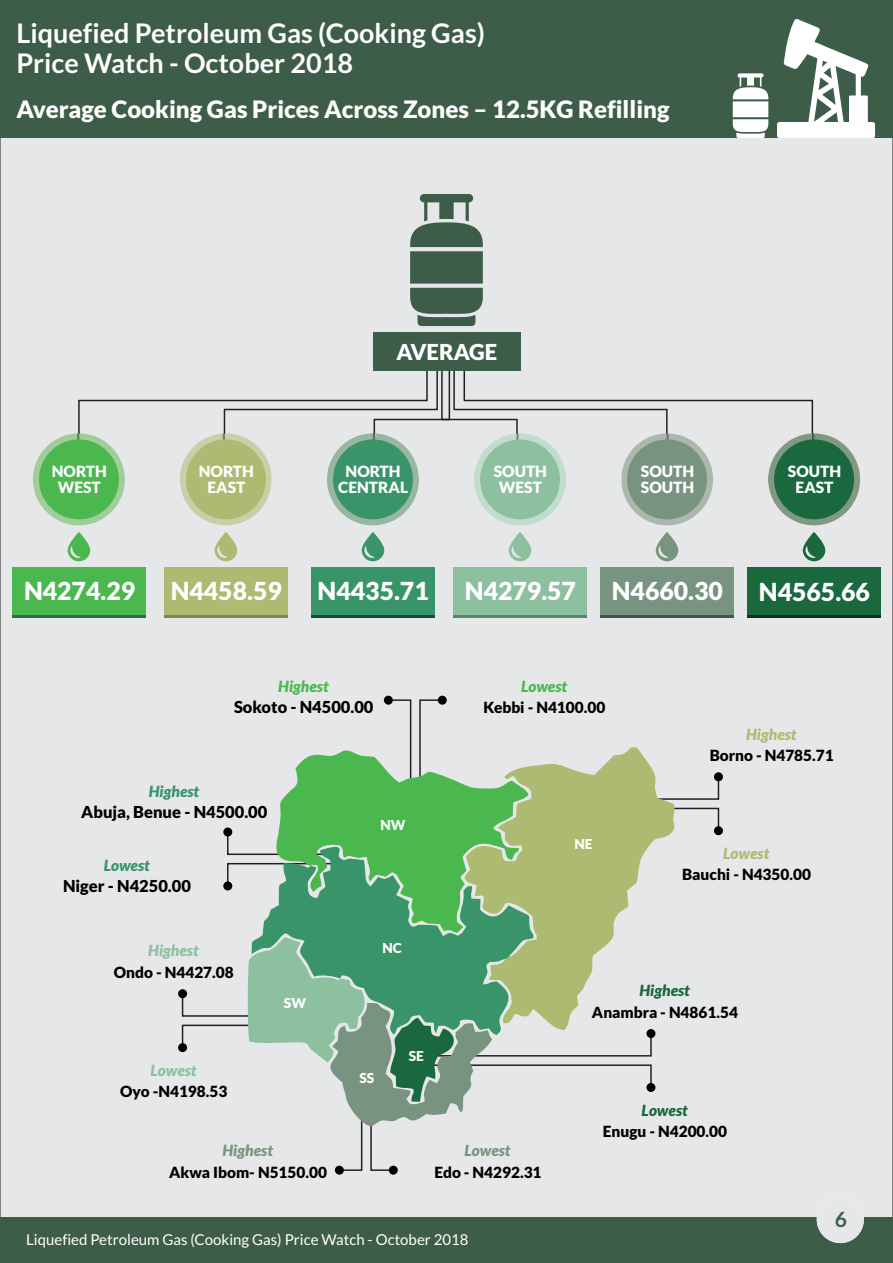
<style>
.page{position:relative;width:893px;height:1263px;background:#fff}
.page>*{position:absolute;margin:0;border:0;box-sizing:border-box;transform-origin:0 0}
.t1{font:700 27px/29.2px "Lato";color:#fff}
.t2{font:900 24.9px "Lato";color:#fff}
.t3{font:900 24px "Lato";color:#fff}
.t4{font:900 22.05px "Lato";color:#fff}
.t5{font:700 21px "Lato";color:#3d5d48}
.t6{font:900 16.5px "Lato";color:#000}
.t7{font:900 15.6px/16.5px "Lato";color:#fff;text-align:center}
.t8{font:900 15.45px "Lato";color:#000}
.t9{font:italic 900 15.45px "Lato";color:#acbb71}
.t10{font:italic 900 15.45px "Lato";color:#8dc09f}
.t11{font:italic 900 15.45px "Lato";color:#789480}
.t12{font:italic 900 15.45px "Lato";color:#19683e}
.t13{font:italic 900 15.45px "Lato";color:#399469}
.t14{font:italic 900 15.45px "Lato";color:#4ab84f}
.t15{font:15px "Lato";color:#fff}
.t16{font:900 13.65px "Lato";color:#fff}
</style>
<div class="page">
<div style="left:0;top:138px;width:893px;height:1080px;background:#e6e7e9"></div>
<svg style="left:675px;top:807px;width:45px;height:23px"></svg>
<svg style="left:675px;top:777px;width:45px;height:23px"></svg>
<div style="left:714px;top:772px;width:9px;height:9px;background:#000;border-radius:50%"></div>
<div style="left:714px;top:826px;width:9px;height:9px;background:#000;border-radius:50%"></div>
<svg style="left:389px;top:699px;width:23px;height:47px"></svg>
<svg style="left:418px;top:699px;width:24px;height:47px"></svg>
<div style="left:438px;top:696px;width:9px;height:9px;background:#000;border-radius:50%"></div>
<div style="left:384px;top:696px;width:9px;height:9px;background:#000;border-radius:50%"></div>
<div style="left:389px;top:1166px;width:9px;height:9px;background:#000;border-radius:50%"></div>
<div style="left:335px;top:1166px;width:9px;height:9px;background:#000;border-radius:50%"></div>
<div style="left:178px;top:989px;width:9px;height:9px;background:#000;border-radius:50%"></div>
<div style="left:178px;top:1043px;width:9px;height:9px;background:#000;border-radius:50%"></div>
<svg style="left:226px;top:862px;width:26px;height:23px"></svg>
<svg style="left:226px;top:832px;width:44px;height:24px"></svg>
<div style="left:223px;top:827px;width:9px;height:9px;background:#000;border-radius:50%"></div>
<div style="left:223px;top:881px;width:9px;height:9px;background:#000;border-radius:50%"></div>
<svg style="left:529px;top:747px;width:146px;height:284px;background:#bec997"></svg>
<svg style="left:252px;top:846px;width:283px;height:91px;background:#9dbfa7"></svg>
<svg style="left:270px;top:746px;width:259px;height:187px;background:#6fb976"></svg>
<svg style="left:181px;top:937px;width:471px;height:235px;background:#b4c9bb"></svg>
<div style="left:646px;top:1029px;width:9px;height:9px;background:#000;border-radius:50%"></div>
<div style="left:646px;top:1083px;width:9px;height:9px;background:#000;border-radius:50%"></div>
<hr style="left:78px;top:400px;width:2px;height:49px;background:#231f20">
<hr style="left:224px;top:409px;width:1px;height:45px;background:#231f20">
<hr style="left:374px;top:419px;width:1px;height:35px;background:#231f20">
<hr style="left:812px;top:400px;width:1px;height:49px;background:#231f20">
<hr style="left:666px;top:409px;width:2px;height:45px;background:#231f20">
<svg style="left:77px;top:358px;width:737px;height:63px;background:#d9dadc"></svg>
<hr style="left:516px;top:419px;width:2px;height:35px;background:#231f20">
<div style="left:373px;top:333px;width:147px;height:38px;background:#3d5d48"></div>
<div style="left:12px;top:568px;width:134px;height:50px;background:#4ab84f"></div>
<div style="left:164px;top:568px;width:123px;height:50px;background:#acbb71"></div>
<div style="left:311px;top:568px;width:123px;height:50px;background:#399469"></div>
<div style="left:453px;top:568px;width:134px;height:50px;background:#8dc09f"></div>
<div style="left:600px;top:568px;width:134px;height:50px;background:#789480"></div>
<div style="left:747px;top:568px;width:134px;height:50px;background:#19683e"></div>
<hr style="left:12px;top:615px;width:134px;height:3px;background:#287147">
<hr style="left:164px;top:615px;width:123px;height:3px;background:#7f874b">
<hr style="left:311px;top:615px;width:123px;height:3px;background:#194e36">
<hr style="left:453px;top:615px;width:134px;height:3px;background:#5e8570">
<hr style="left:600px;top:615px;width:134px;height:3px;background:#40584c">
<hr style="left:747px;top:615px;width:134px;height:3px;background:#122d22">
<img style="left:33px;top:433px;width:92px;height:92px;border-radius:50%">
<div style="left:39px;top:439px;width:80px;height:80px;background:#4ab84f;border-radius:50%"></div>
<img style="left:180px;top:433px;width:92px;height:92px;border-radius:50%">
<div style="left:186px;top:439px;width:80px;height:80px;background:#acbb71;border-radius:50%"></div>
<img style="left:327px;top:433px;width:92px;height:92px;border-radius:50%">
<div style="left:333px;top:439px;width:80px;height:80px;background:#399469;border-radius:50%"></div>
<img style="left:474px;top:433px;width:92px;height:92px;border-radius:50%">
<div style="left:480px;top:439px;width:80px;height:80px;background:#8dc09f;border-radius:50%"></div>
<img style="left:621px;top:433px;width:92px;height:92px;border-radius:50%">
<div style="left:627px;top:439px;width:80px;height:80px;background:#789480;border-radius:50%"></div>
<img style="left:768px;top:433px;width:92px;height:92px;border-radius:50%">
<div style="left:774px;top:439px;width:80px;height:80px;background:#19683e;border-radius:50%"></div>
<svg style="left:68px;top:532px;width:22px;height:29px"></svg>
<svg style="left:215px;top:532px;width:22px;height:29px"></svg>
<svg style="left:362px;top:532px;width:22px;height:29px"></svg>
<svg style="left:509px;top:532px;width:22px;height:29px"></svg>
<svg style="left:656px;top:532px;width:22px;height:29px"></svg>
<svg style="left:803px;top:532px;width:22px;height:29px"></svg>
<div style="left:0;top:1218px;width:893px;height:45px;background:#3d5d48"></div>
<div style="left:817px;top:1196px;width:47px;height:47px;background:#e6e7e9;border-radius:50%"></div>
<svg style="left:410px;top:194px;width:73px;height:132px;background:#6a8273"></svg>
<div style="left:0;top:0;width:893px;height:138px;background:#3d5d48"></div>
<svg style="left:733px;top:73px;width:35px;height:65px"></svg>
<svg style="left:777px;top:19px;width:98px;height:119px"></svg>
<h1 class="t1" style="left:16px;top:21px;width:470px">Liquefied Petroleum Gas (Cooking Gas)<br>Price Watch - October 2018</h1>
<h3 class="t3" style="left:16px;top:99px;width:655px">Average Cooking Gas Prices Across Zones – 12.5KG Refilling</h3>
<h3 class="t4" style="left:396px;top:342px;width:103px">AVERAGE</h3>
<p class="t7" style="left:52px;top:464px;width:57px">NORTH<br>WEST</p>
<p class="t7" style="left:199px;top:464px;width:57px">NORTH<br>EAST</p>
<p class="t7" style="left:338px;top:464px;width:71px">NORTH<br>CENTRAL</p>
<p class="t7" style="left:494px;top:464px;width:55px">SOUTH<br>WEST</p>
<p class="t7" style="left:641px;top:464px;width:55px;text-align:left">SOUTH<br>SOUTH</p>
<p class="t7" style="left:788px;top:464px;width:55px">SOUTH<br>EAST</p>
<h2 class="t2" style="left:24px;top:580px;width:113px">N4274.29</h2>
<h2 class="t2" style="left:171px;top:580px;width:113px">N4458.59</h2>
<h2 class="t2" style="left:318px;top:580px;width:113px">N4435.71</h2>
<h2 class="t2" style="left:465px;top:580px;width:113px">N4279.57</h2>
<h2 class="t2" style="left:612px;top:580px;width:113px">N4660.30</h2>
<h2 class="t2" style="left:759px;top:581px;width:113px">N4565.66</h2>
<p class="t14" style="left:278px;top:679px;width:52px">Highest</p>
<p class="t6" style="left:234px;top:700px;width:141px">Sokoto - N4500.00</p>
<p class="t13" style="left:149px;top:784px;width:52px">Highest</p>
<p class="t6" style="left:81px;top:804px;width:188px">Abuja, Benue - N4500.00</p>
<p class="t13" style="left:104px;top:858px;width:48px">Lowest</p>
<p class="t6" style="left:63px;top:879px;width:129px">Niger - N4250.00</p>
<p class="t16" style="left:380px;top:818px;width:27px">NW</p>
<p class="t14" style="left:521px;top:679px;width:48px">Lowest</p>
<p class="t8" style="left:483px;top:700px;width:123px">Kebbi - N4100.00</p>
<p class="t16" style="left:575px;top:838px;width:20px">NE</p>
<p class="t9" style="left:746px;top:727px;width:52px">Highest</p>
<p class="t8" style="left:710px;top:748px;width:125px">Borno - N4785.71</p>
<p class="t9" style="left:723px;top:847px;width:48px">Lowest</p>
<p class="t8" style="left:682px;top:868px;width:130px">Bauchi - N4350.00</p>
<p class="t10" style="left:148px;top:944px;width:52px">Highest</p>
<p class="t8" style="left:114px;top:965px;width:121px">Ondo - N4427.08</p>
<p class="t16" style="left:284px;top:997px;width:24px">SW</p>
<p class="t10" style="left:150px;top:1064px;width:48px">Lowest</p>
<p class="t8" style="left:120px;top:1085px;width:109px">Oyo -N4198.53</p>
<p class="t11" style="left:223px;top:1144px;width:52px">Highest</p>
<p class="t8" style="left:169px;top:1165px;width:159px">Akwa Ibom- N5150.00</p>
<p class="t16" style="left:382px;top:941px;width:21px">NC</p>
<p class="t16" style="left:359px;top:1072px;width:16px">SS</p>
<p class="t16" style="left:409px;top:1050px;width:17px">SE</p>
<p class="t11" style="left:464px;top:1144px;width:48px">Lowest</p>
<p class="t8" style="left:434px;top:1165px;width:109px">Edo - N4292.31</p>
<p class="t12" style="left:639px;top:984px;width:52px">Highest</p>
<p class="t8" style="left:592px;top:1005px;width:147px">Anambra - N4861.54</p>
<p class="t12" style="left:642px;top:1103px;width:48px">Lowest</p>
<p class="t8" style="left:603px;top:1125px;width:126px">Enugu - N4200.00</p>
<h3 class="t5" style="left:835px;top:1210px;width:14px">16</h3>
<p class="t15" style="left:26px;top:1233px;width:444px">Liquefied Petroleum Gas (Cooking Gas) Price Watch - October 2018</p>
</div>
